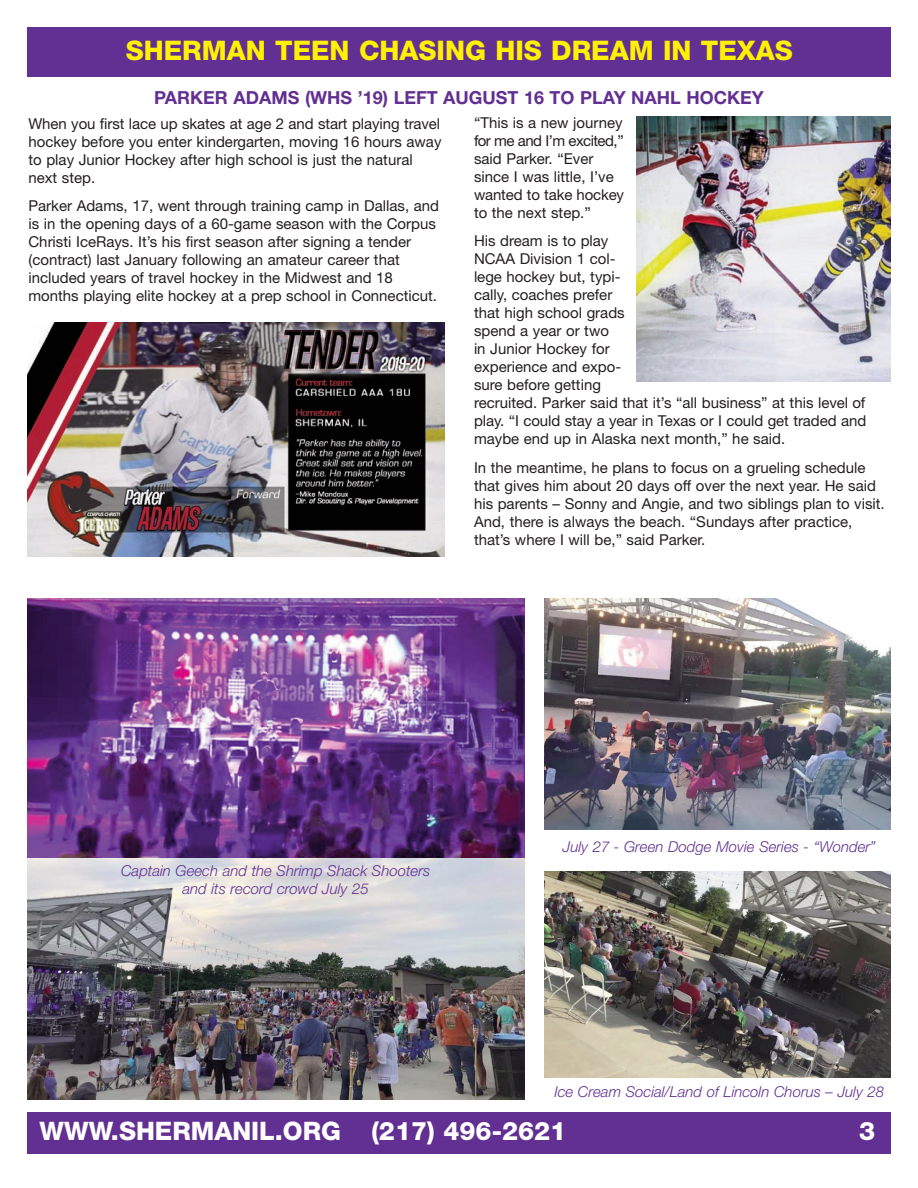
<style>
.page{position:relative;width:918px;height:1188px;background:#fff}
.page>*{position:absolute;margin:0;border:0;box-sizing:border-box;transform-origin:0 0}
.t1{font:800 27px "Helvetica Neue";color:#fff101}
.t2{font:800 25.5px "Helvetica Neue";color:#fff}
.t3{font:700 18px "Helvetica Neue";color:#622f92}
.t4{font:15px/18px "Helvetica Neue";color:#231f20}
.t5{font:italic 300 15px/18px "Helvetica Neue";color:#622f92;text-align:center}
.s1{font-weight:700;color:#622f92}
</style>
<div class="page">
<div style="left:27px;top:1112px;width:864px;height:42px;background:#622f92"></div>
<div style="left:27px;top:27px;width:864px;height:50px;background:#622f92"></div>
<img style="left:27px;top:857px;width:497px;height:243px">
<img style="left:27px;top:599px;width:497px;height:258px">
<img style="left:545px;top:599px;width:346px;height:231px">
<img style="left:545px;top:872px;width:346px;height:205px">
<img style="left:27px;top:323px;width:418px;height:234px">
<img style="left:637px;top:116px;width:254px;height:265px">
<h1 class="t1" style="left:126px;top:40px;width:669px">SHERMAN TEEN CHASING HIS DREAM IN TEXAS</h1>
<p class="t3" style="left:154px;top:91px;width:611px">PARKER ADAMS (WHS ’19) LEFT AUGUST 16 TO PLAY NAHL HOCKEY</p>
<p class="t4" style="left:28px;top:116px;width:415px">When you first lace up skates at age 2 and start playing travel hockey before you enter kindergarten, moving 16 hours away to play Junior Hockey after high school is just the natural next step.</p>
<p class="t4" style="left:28px;top:199px;width:412px">Parker Adams, 17, went through training camp in Dallas, and is in the opening days of a 60-game season with the Corpus Christi IceRays. It’s his first season after signing a tender (contract) last January following an amateur career that included years of travel hockey in the Midwest and 18 months playing elite hockey at a prep school in Connecticut.</p>
<p class="t4" style="left:474px;top:115px;width:152px">“This is a new journey for me and I’m excited,” said Parker. “Ever since I was little, I’ve wanted to take hockey to the next step.”</p>
<p class="t4" style="left:474px;top:233px;width:394px">His dream is to play<br>NCAA Division 1 col-<br>lege hockey but, typi-<br>cally, coaches prefer<br>that high school grads<br>spend a year or two<br>in Junior Hockey for<br>experience and expo-<br>sure before getting<br>recruited. Parker said that it’s “all business” at this level of play. “I could stay a year in Texas or I could get traded and maybe end up in Alaska next month,” he said.</p>
<p class="t4" style="left:474px;top:460px;width:412px">In the meantime, he plans to focus on a grueling schedule that gives him about 20 days off over the next year. He said his parents – Sonny and Angie, and two siblings plan to visit.<br>And, there is always the beach. “Sundays after practice, that’s where I will be,” said Parker.</p>
<p class="t5" style="left:121px;top:863px;width:311px">Captain Geech and the Shrimp Shack Shooters and its record crowd July 25</p>
<p class="t5" style="left:563px;top:839px;width:314px">July 27 - Green Dodge Movie Series - “Wonder”</p>
<p class="t5" style="left:554px;top:1084px;width:331px">Ice Cream Social/Land of Lincoln Chorus – July 28</p>
<h2 class="t2" style="left:40px;top:1122px;width:528px">WWW.SHERMANIL.ORG <span class="s1">•</span> (217) 496-2621</h2>
<h2 class="t2" style="left:859px;top:1121px;width:18px">3</h2>
</div>
